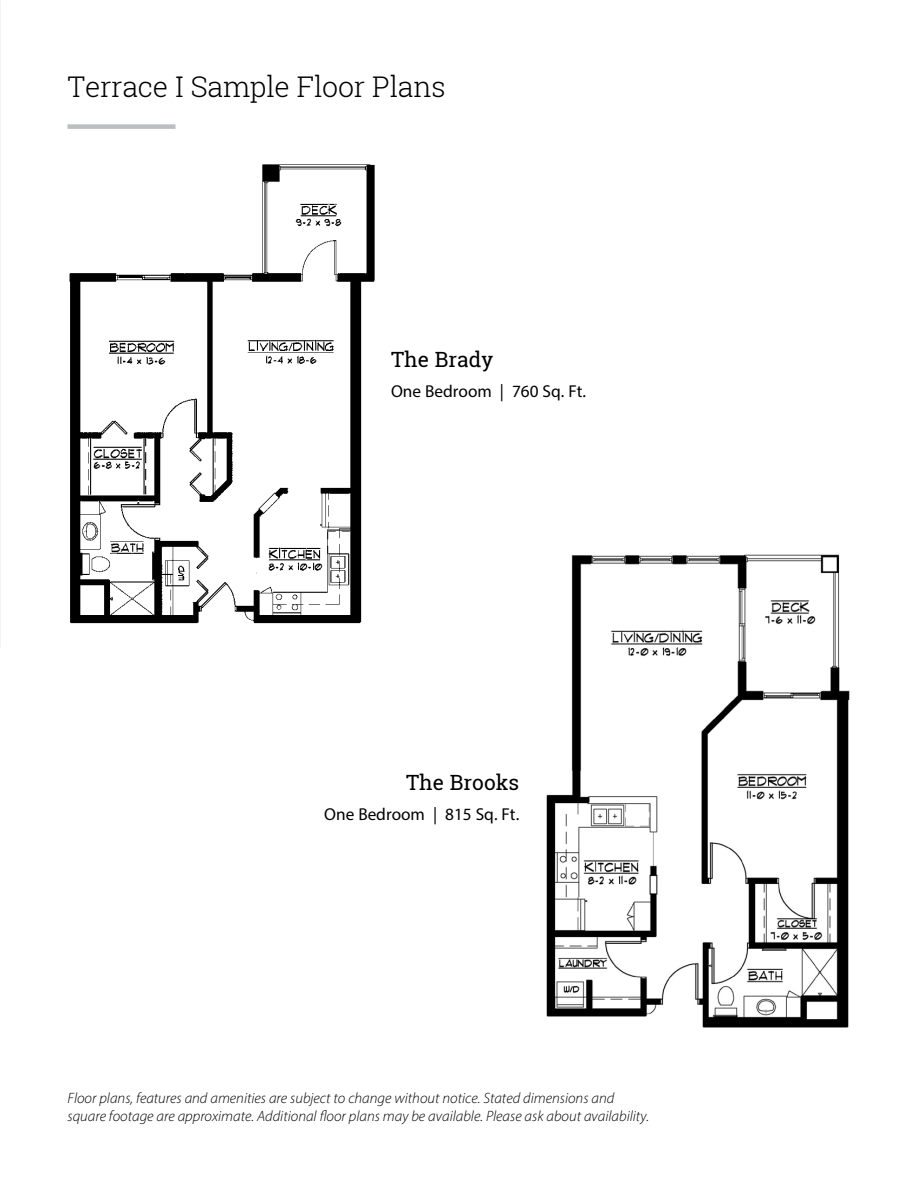
<style>
.page{position:relative;width:918px;height:1188px;background:#fff}
.page>*{position:absolute;margin:0;border:0;box-sizing:border-box;transform-origin:0 0}
.t1{font:300 28.5px "Roboto Slab";letter-spacing:-.01em;color:#000}
.t2{font:21px "Roboto Slab";color:#000}
.t3{font:17.25px "Myriad Pro";color:#000}
.t4{font:italic 300 15px/18px "Myriad Pro";color:#000}
</style>
<div class="page">
<hr style="left:0;top:0;width:1px;height:647px;background:#bfbfbf">
<img style="left:69px;top:164px;width:306px;height:460px">
<img style="left:546px;top:554px;width:304px;height:474px">
<div style="left:68px;top:124px;width:108px;height:5px;background:#bcbec0"></div>
<h1 class="t1" style="left:68px;top:67px;width:380px">Terrace I Sample Floor Plans</h1>
<h2 class="t2" style="left:391px;top:345px;width:104px">The Brady</h2>
<p class="t3" style="left:391px;top:381px;width:197px">One Bedroom | 760 Sq. Ft.</p>
<h2 class="t2" style="left:406px;top:768px;width:115px">The Brooks</h2>
<p class="t3" style="left:324px;top:803px;width:197px">One Bedroom | 815 Sq. Ft.</p>
<p class="t4" style="left:68px;top:1088px;width:583px">Floor plans, features and amenities are subject to change without notice. Stated dimensions and square footage are approximate. Additional floor plans may be available. Please ask about availability.</p>
</div>
